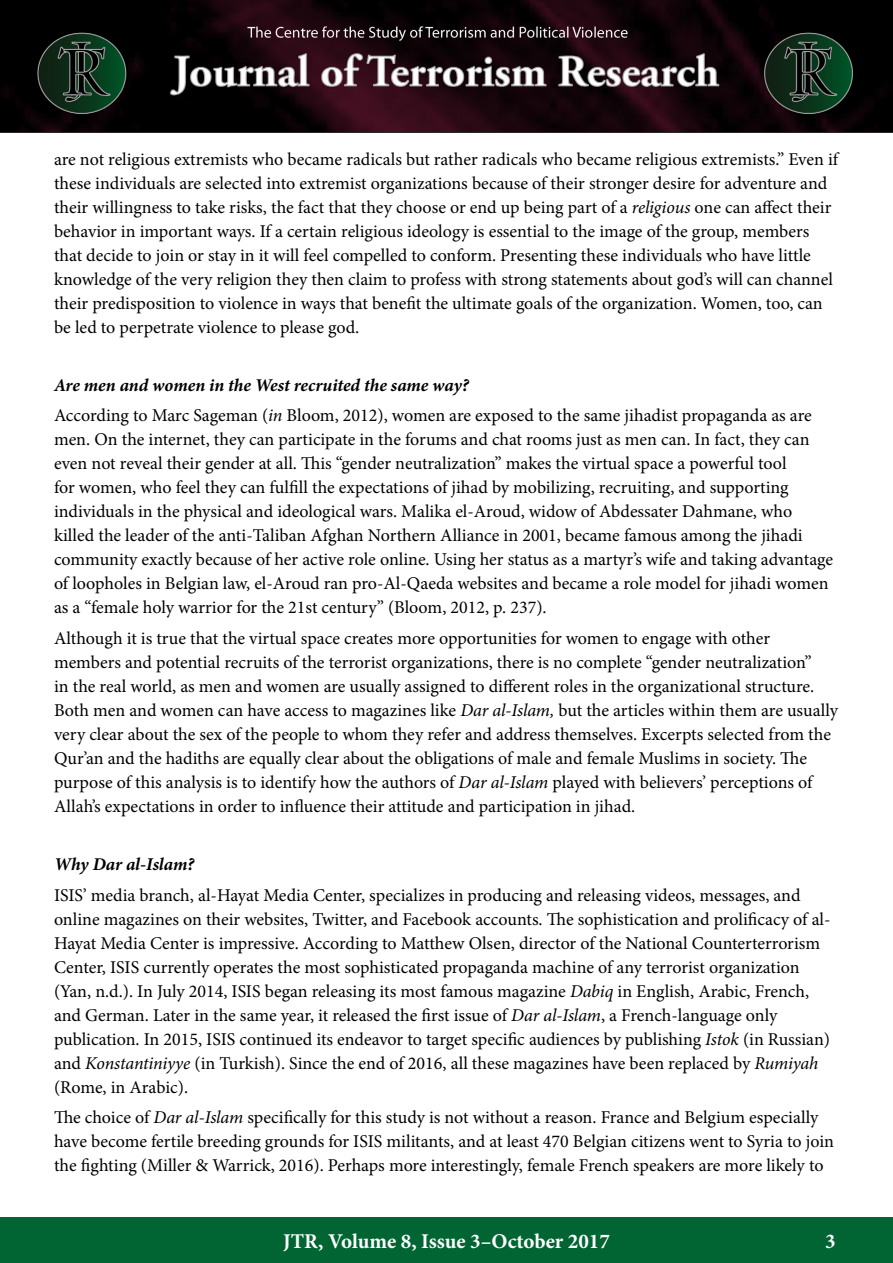
<style>
.page{position:relative;width:893px;height:1263px;background:#fff}
.page>*{position:absolute;margin:0;border:0;box-sizing:border-box;transform-origin:0 0}
.t1{font:700 21px "Minion Pro";color:#fff}
.t2{font:18px/24px "Minion Pro";color:#000}
.t3{font:italic 700 18px "Minion Pro";letter-spacing:-.01em;color:#000}
.s1{font-style:italic}
.s2{font-weight:700;font-style:italic}
</style>
<div class="page">
<div style="left:0;top:1217px;width:893px;height:46px;background:#006533"></div>
<img style="left:0;top:0;width:893px;height:133px">
<p class="t2" style="left:54px;top:147px;width:786px">are not religious extremists who became radicals but rather radicals who became religious extremists.” Even if these individuals are selected into extremist organizations because of their stronger desire for adventure and their willingness to take risks, the fact that they choose or end up being part of a <span class="s1">religious</span> one can affect their behavior in important ways. If a certain religious ideology is essential to the image of the group, members that decide to join or stay in it will feel compelled to conform. Presenting these individuals who have little knowledge of the very religion they then claim to profess with strong statements about god’s will can channel their predisposition to violence in ways that benefit the ultimate goals of the organization. Women, too, can be led to perpetrate violence to please god.</p>
<p class="t2" style="left:54px;top:370px;width:759px;line-height:30.8px"><span class="s2">Are men and women in the West recruited the same way?<br></span>According to Marc Sageman (<span class="s1">in</span> Bloom, 2012), women are exposed to the same jihadist propaganda as are</p>
<p class="t2" style="left:54px;top:428px;width:781px">men. On the internet, they can participate in the forums and chat rooms just as men can. In fact, they can even not reveal their gender at all. This “gender neutralization” makes the virtual space a powerful tool<br>for women, who feel they can fulfill the expectations of jihad by mobilizing, recruiting, and supporting individuals in the physical and ideological wars. Malika el-Aroud, widow of Abdessater Dahmane, who killed the leader of the anti-Taliban Afghan Northern Alliance in 2001, became famous among the jihadi community exactly because of her active role online. Using her status as a martyr’s wife and taking advantage of loopholes in Belgian law, el-Aroud ran pro-Al-Qaeda websites and became a role model for jihadi women as a “female holy warrior for the 21st century” (Bloom, 2012, p. 237).</p>
<p class="t2" style="left:54px;top:626px;width:786px">Although it is true that the virtual space creates more opportunities for women to engage with other members and potential recruits of the terrorist organizations, there is no complete “gender neutralization”<br>in the real world, as men and women are usually assigned to different roles in the organizational structure.<br>Both men and women can have access to magazines like <span class="s1">Dar al-Islam,</span> but the articles within them are usually very clear about the sex of the people to whom they refer and address themselves. Excerpts selected from the Qur’an and the hadiths are equally clear about the obligations of male and female Muslims in society. The purpose of this analysis is to identify how the authors of <span class="s1">Dar al-Islam</span> played with believers’ perceptions of Allah’s expectations in order to influence their attitude and participation in jihad.</p>
<p class="t3" style="left:54px;top:851px;width:142px">Why Dar al-Islam?</p>
<p class="t2" style="left:54px;top:883px;width:778px">ISIS’ media branch, al-Hayat Media Center, specializes in producing and releasing videos, messages, and online magazines on their websites, Twitter, and Facebook accounts. The sophistication and prolificacy of al-Hayat Media Center is impressive. According to Matthew Olsen, director of the National Counterterrorism Center, ISIS currently operates the most sophisticated propaganda machine of any terrorist organization (Yan, n.d.). In July 2014, ISIS began releasing its most famous magazine <span class="s1">Dabiq</span> in English, Arabic, French, and German. Later in the same year, it released the first issue of <span class="s1">Dar al-Islam</span>, a French-language only publication. In 2015, ISIS continued its endeavor to target specific audiences by publishing <span class="s1">Istok</span> (in Russian) and <span class="s1">Konstantiniyye</span> (in Turkish). Since the end of 2016, all these magazines have been replaced by <span class="s1">Rumiyah </span>(Rome, in Arabic).</p>
<p class="t2" style="left:54px;top:1106px;width:782px">The choice of <span class="s1">Dar al-Islam</span> specifically for this study is not without a reason. France and Belgium especially have become fertile breeding grounds for ISIS militants, and at least 470 Belgian citizens went to Syria to join the fighting (Miller &amp; Warrick, 2016). Perhaps more interestingly, female French speakers are more likely to</p>
<p class="t1" style="left:283px;top:1226px;width:328px">JTR, Volume 8, Issue 3–October 2017</p>
<p class="t1" style="left:825px;top:1226px;width:12px">3</p>
</div>
